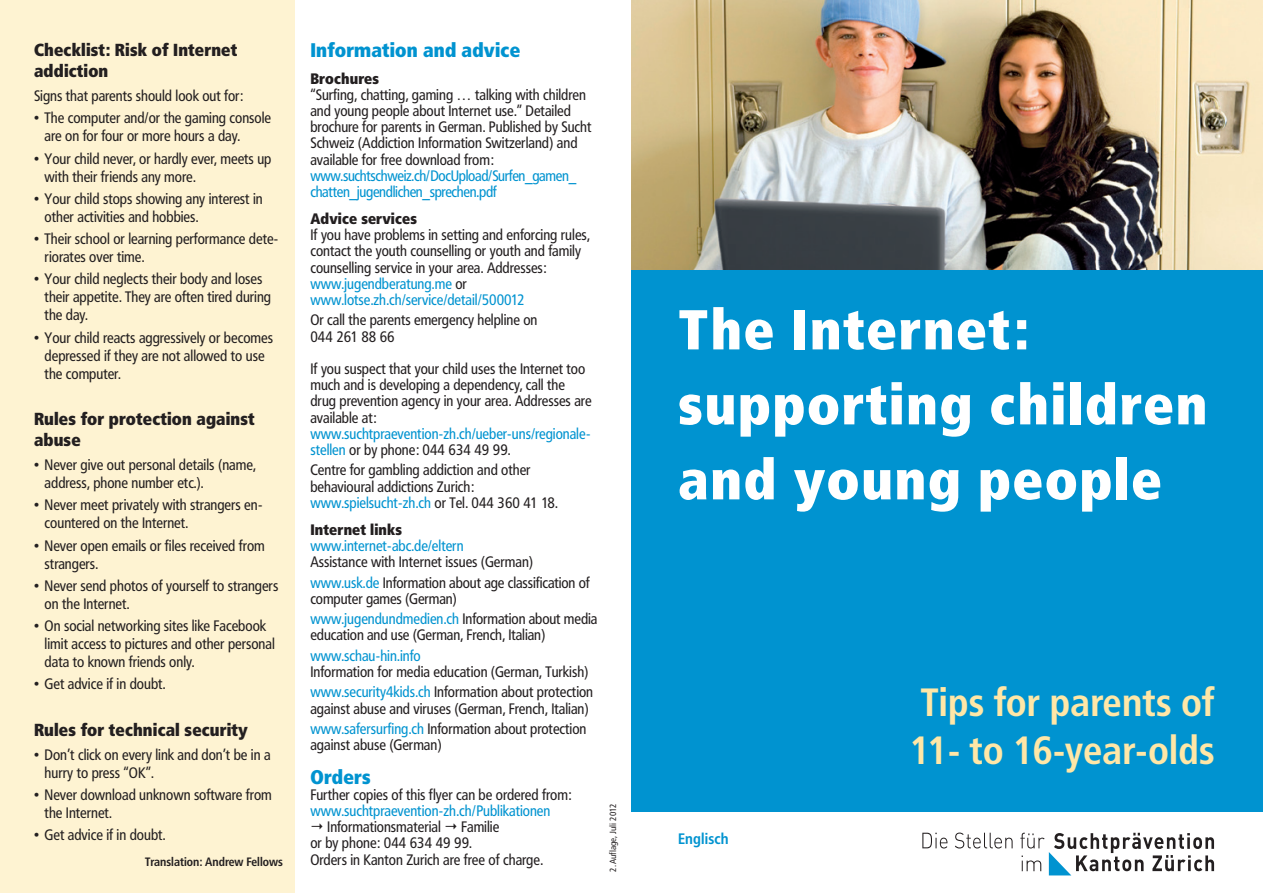
<style>
.page{position:relative;width:1263px;height:893px;background:#fff}
.page>*{position:absolute;margin:0;border:0;box-sizing:border-box;transform-origin:0 0}
.t1{font:800 55.5px/75px "Frutiger Condensed BQ";letter-spacing:.04em;color:#fff}
.t2{font:700 39px/48px "Frutiger Condensed BQ";letter-spacing:.01em;color:#ffe7a7}
.t3{font:800 19.5px "Frutiger Condensed BQ";letter-spacing:.01em;color:#0093d0}
.t4{font:800 17.25px/20.7px "Frutiger Condensed BQ";letter-spacing:.01em;color:#231f20}
.t5{font:15px/18px "Frutiger Condensed BQ";color:#231f20}
.t6{font:15px/16.2px "Frutiger Condensed BQ";color:#0093d0}
.t7{font:15px/16.2px "Frutiger Condensed BQ";letter-spacing:-.02em;color:#0093d0}
.t8{font:800 15px "Frutiger Condensed BQ";letter-spacing:.01em;color:#231f20}
.t9{font:700 15px "Frutiger Condensed BQ";letter-spacing:.01em;color:#0093d0}
.t10{font:700 12px "Frutiger Condensed BQ";color:#231f20}
.t11{font:condensed 9px "Frutiger";color:#231f20}
.s1{color:#0093d0}
.s2{color:#231f20}
</style>
<div class="page">
<img style="left:631px;top:0;width:632px;height:271px">
<div style="left:0;top:0;width:294px;height:893px;background:#fef3d2"></div>
<div style="left:631px;top:271px;width:632px;height:541px;background:#0093d0"></div>
<svg style="left:922px;top:833px;width:25px;height:15px"></svg>
<svg style="left:955px;top:833px;width:57px;height:15px"></svg>
<svg style="left:1020px;top:833px;width:194px;height:42px"></svg>
<p class="t4" style="left:34px;top:40px;width:205px">Checklist: Risk of Internet addiction</p>
<p class="t5" style="left:34px;top:87px;width:211px">Signs that parents should look out for:</p>
<p class="t5" style="left:45px;top:109px;width:228px;text-indent:-11px">• The computer and/or the gaming console are on for four or more hours a day.</p>
<p class="t5" style="left:45px;top:149px;width:228px;text-indent:-11px">• Your child never, or hardly ever, meets up with their friends any more.</p>
<p class="t5" style="left:45px;top:190px;width:220px;text-indent:-11px">• Your child stops showing any interest in other activities and hobbies.</p>
<p class="t5" style="left:45px;top:230px;width:235px;text-indent:-11px">• Their school or learning performance dete&shy;riorates over time.</p>
<p class="t5" style="left:45px;top:270px;width:228px;text-indent:-11px">• Your child neglects their body and loses their appetite. They are often tired during the day.</p>
<p class="t5" style="left:45px;top:328px;width:230px;text-indent:-11px">• Your child reacts aggressively or becomes depressed if they are not allowed to use the computer.</p>
<p class="t4" style="left:34px;top:408px;width:222px">Rules for protection against abuse</p>
<p class="t5" style="left:45px;top:456px;width:213px;text-indent:-11px">• Never give out personal details (name, address, phone number etc.).</p>
<p class="t5" style="left:45px;top:496px;width:219px;text-indent:-11px">• Never meet privately with strangers en&shy;countered on the Internet.</p>
<p class="t5" style="left:45px;top:536px;width:222px;text-indent:-11px">• Never open emails or files received from strangers.</p>
<p class="t5" style="left:45px;top:576px;width:235px;text-indent:-11px">• Never send photos of yourself to strangers on the Internet.</p>
<p class="t5" style="left:45px;top:617px;width:232px;text-indent:-11px">• On social networking sites like Facebook limit access to pictures and other personal data to known friends only.</p>
<p class="t5" style="left:34px;top:675px;width:133px">• Get advice if in doubt.</p>
<p class="t4" style="left:34px;top:719px;width:215px">Rules for technical security</p>
<p class="t5" style="left:45px;top:745px;width:227px;text-indent:-11px">• Don’t click on every link and don’t be in a hurry to press “OK”.</p>
<p class="t5" style="left:45px;top:786px;width:229px;text-indent:-11px">• Never download unknown software from the Internet.</p>
<p class="t5" style="left:34px;top:826px;width:133px">• Get advice if in doubt.</p>
<p class="t10" style="left:145px;top:854px;width:139px">Translation: Andrew Fellows</p>
<h3 class="t3" style="left:310px;top:38px;width:211px">Information and advice</h3>
<p class="t8" style="left:310px;top:69px;width:70px">Brochures</p>
<p class="t5" style="left:310px;top:86px;width:282px;line-height:16.2px">“Surfing, chatting, gaming … talking with children and young people about Internet use.” Detailed brochure for parents in German. Published by Sucht Schweiz (Addiction Information Switzerland) and available for free download from:</p>
<p class="t7" style="left:310px;top:167px;width:267px">www.suchtschweiz.ch/DocUpload/Surfen_gamen_ chatten_jugendlichen_sprechen.pdf</p>
<p class="t8" style="left:310px;top:209px;width:108px">Advice services</p>
<p class="t5" style="left:310px;top:227px;width:281px;line-height:16.2px">If you have problems in setting and enforcing rules, contact the youth counselling or youth and family counselling service in your area. Addresses: <span class="s1">www.jugendberatung.me</span> or <span class="s1">www.lotse.zh.ch/service/detail/500012</span></p>
<p class="t5" style="left:310px;top:312px;width:229px;line-height:16.2px">Or call the parents emergency helpline on<br>044 261 88 66</p>
<p class="t5" style="left:310px;top:360px;width:283px;line-height:16.2px">If you suspect that your child uses the Internet too much and is developing a dependency, call the drug prevention agency in your area. Addresses are available at:</p>
<p class="t6" style="left:310px;top:425px;width:281px">www.suchtpraevention-zh.ch/ueber-uns/regionale&shy;stellen <span class="s2">or by phone: 044 634 49 99.</span></p>
<p class="t5" style="left:310px;top:462px;width:249px;line-height:16.2px">Centre for gambling addiction and other behavioural addictions Zurich: <span class="s1">www.spielsucht-zh.ch</span> or Tel. 044 360 41 18.</p>
<p class="t8" style="left:310px;top:520px;width:93px">Internet links</p>
<p class="t6" style="left:310px;top:537px;width:155px">www.internet-abc.de/eltern</p>
<p class="t5" style="left:310px;top:551px;width:281px;line-height:20.4px">Assistance with Internet issues (German) <span class="s1">www.usk.de</span> Information about age classification of</p>
<p class="t5" style="left:310px;top:588px;width:288px;line-height:20.4px">computer games (German) <span class="s1">www.jugendundmedien.ch</span> Information about media</p>
<p class="t5" style="left:310px;top:626px;width:236px">education and use (German, French, Italian)</p>
<p class="t6" style="left:310px;top:647px;width:112px">www.schau-hin.info</p>
<p class="t5" style="left:310px;top:661px;width:284px;line-height:20.4px">Information for media education (German, Turkish) <span class="s1">www.security4kids.ch</span> Information about protection</p>
<p class="t5" style="left:310px;top:698px;width:280px;line-height:20.4px">against abuse and viruses (German, French, Italian) <span class="s1">www.safersurfing.ch</span> Information about protection</p>
<p class="t5" style="left:310px;top:736px;width:133px">against abuse (German)</p>
<h3 class="t3" style="left:310px;top:764px;width:62px">Orders</h3>
<p class="t5" style="left:310px;top:785px;width:263px">Further copies of this flyer can be ordered from:</p>
<p class="t6" style="left:310px;top:802px;width:241px">www.suchtpraevention-zh.ch/Publikationen</p>
<p class="t5" style="left:327px;top:818px;width:115px">Informationsmaterial</p>
<p class="t5" style="left:310px;top:819px;width:234px;line-height:16.4px;text-indent:151px">Familie<br>or by phone: 044 634 49 99.<br>Orders in Kanton Zurich are free of charge.</p>
<p class="t11" style="left:608px;top:872px;width:69px;rotate:-90deg">2. Auflage, Juli 2012</p>
<h1 class="t1" style="left:678px;top:292px;width:530px">The Internet: supporting children and young people</h1>
<p class="t9" style="left:678px;top:829px;width:52px">Englisch</p>
<h2 class="t2" style="left:910px;top:678px;width:306px">Tips for parents of<br>11- to 16-year-olds</h2>
</div>
